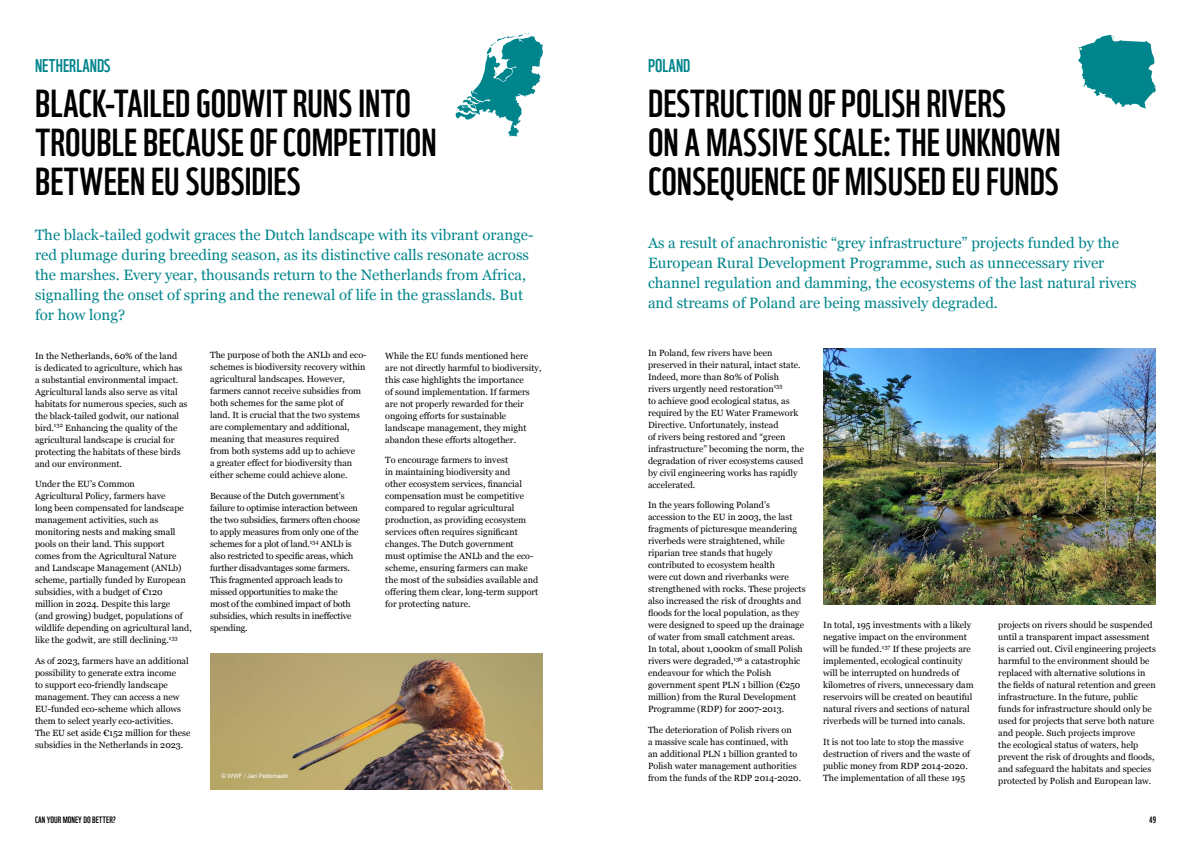
<style>
.page{position:relative;width:1191px;height:842px;background:#fff}
.page>*{position:absolute;margin:0;border:0;box-sizing:border-box;transform-origin:0 0}
.t1{font:38px/39px "WWF";color:#000}
.t2{font:18px "WWF";color:#00858c}
.t3{font:15px/20px "Georgia";color:#00858c}
.t4{font:9px/12px "Georgia";color:#000}
.t5{font:9px/12px "Georgia";letter-spacing:-.02em;color:#000}
.t6{font:9px "WWF";color:#000}
.t7{font:6px "Arial";color:#fff}
</style>
<div class="page">
<img style="left:210px;top:653px;width:333px;height:136px">
<img style="left:823px;top:349px;width:333px;height:255px">
<svg style="left:455px;top:33px;width:88px;height:103px"></svg>
<svg style="left:1078px;top:35px;width:78px;height:74px"></svg>
<h2 class="t2" style="left:35px;top:54px;width:77px">NETHERLANDS</h2>
<h2 class="t2" style="left:648px;top:54px;width:44px">POLAND</h2>
<h1 class="t1" style="left:35px;top:82px;width:403px">BLACK-TAILED GODWIT RUNS INTO<br>TROUBLE BECAUSE OF COMPETITION<br>BETWEEN EU SUBSIDIES</h1>
<p class="t3" style="left:35px;top:224px;width:500px">The black-tailed godwit graces the Dutch landscape with its vibrant orange&shy;red plumage during breeding season, as its distinctive calls resonate across the marshes. Every year, thousands return to the Netherlands from Africa, signalling the onset of spring and the renewal of life in the grasslands. But for how long?</p>
<p class="t4" style="left:35px;top:349px;width:154px">In the Netherlands, 60% of the land<br>is dedicated to agriculture, which has a substantial environmental impact.<br>Agricultural lands also serve as vital habitats for numerous species, such as the black-tailed godwit, our national bird.<sup>132</sup> Enhancing the quality of the agricultural landscape is crucial for protecting the habitats of these birds and our environment.</p>
<p class="t4" style="left:35px;top:477px;width:158px">Under the EU’s Common<br>Agricultural Policy, farmers have<br>long been compensated for landscape management activities, such as monitoring nests and making small pools on their land. This support comes from the Agricultural Nature and Landscape Management (ANLb) scheme, partially funded by European subsidies, with a budget of €120 million in 2024. Despite this large<br>(and growing) budget, populations of wildlife depending on agricultural land, like the godwit, are still declining.<sup>133</sup></p>
<p class="t4" style="left:35px;top:654px;width:157px">As of 2023, farmers have an additional possibility to generate extra income<br>to support eco-friendly landscape management. They can access a new EU-funded eco-scheme which allows them to select yearly eco-activities.<br>The EU set aside €152 million for these subsidies in the Netherlands in 2023.</p>
<p class="t4" style="left:210px;top:349px;width:158px">The purpose of both the ANLb and eco&shy;schemes is biodiversity recovery within agricultural landscapes. However, farmers cannot receive subsidies from both schemes for the same plot of<br>land. It is crucial that the two systems are complementary and additional, meaning that measures required<br>from both systems add up to achieve<br>a greater effect for biodiversity than either scheme could achieve alone.</p>
<p class="t5" style="left:210px;top:489px;width:151px">Because of the Dutch government’s failure to optimise interaction between the two subsidies, farmers often choose to apply measures from only one of the schemes for a plot of land.<sup>134</sup> ANLb is also restricted to specific areas, which further disadvantages some farmers.<br>This fragmented approach leads to missed opportunities to make the<br>most of the combined impact of both subsidies, which results in ineffective spending.</p>
<p class="t7" style="left:221px;top:772px;width:69px">© WWF / Jari Peltomaeki</p>
<p class="t4" style="left:385px;top:349px;width:158px">While the EU funds mentioned here are not directly harmful to biodiversity, this case highlights the importance<br>of sound implementation. If farmers are not properly rewarded for their ongoing efforts for sustainable landscape management, they might abandon these efforts altogether.</p>
<p class="t4" style="left:385px;top:454px;width:154px">To encourage farmers to invest<br>in maintaining biodiversity and<br>other ecosystem services, financial compensation must be competitive compared to regular agricultural production, as providing ecosystem services often requires significant changes. The Dutch government<br>must optimise the ANLb and the eco&shy;scheme, ensuring farmers can make the most of the subsidies available and offering them clear, long-term support for protecting nature.</p>
<h1 class="t1" style="left:648px;top:82px;width:414px">DESTRUCTION OF POLISH RIVERS<br>ON A MASSIVE SCALE: THE UNKNOWN<br>CONSEQUENCE OF MISUSED EU FUNDS</h1>
<p class="t3" style="left:648px;top:232px;width:490px">As a result of anachronistic “grey infrastructure” projects funded by the European Rural Development Programme, such as unnecessary river channel regulation and damming, the ecosystems of the last natural rivers and streams of Poland are being massively degraded.</p>
<p class="t4" style="left:648px;top:346px;width:158px">In Poland, few rivers have been preserved in their natural, intact state.<br>Indeed, more than 80% of Polish<br>rivers urgently need restoration<sup>135<br></sup>to achieve good ecological status, as required by the EU Water Framework Directive. Unfortunately, instead<br>of rivers being restored and “green infrastructure” becoming the norm, the degradation of river ecosystems caused by civil engineering works has rapidly accelerated.</p>
<p class="t4" style="left:648px;top:499px;width:159px">In the years following Poland’s accession to the EU in 2003, the last fragments of picturesque meandering riverbeds were straightened, while riparian tree stands that hugely contributed to ecosystem health<br>were cut down and riverbanks were strengthened with rocks. These projects also increased the risk of droughts and floods for the local population, as they were designed to speed up the drainage of water from small catchment areas.<br>In total, about 1,000km of small Polish rivers were degraded,<sup>136</sup> a catastrophic endeavour for which the Polish government spent PLN 1 billion (€250 million) from the Rural Development Programme (RDP) for 2007-2013.</p>
<p class="t4" style="left:648px;top:723px;width:155px">The deterioration of Polish rivers on<br>a massive scale has continued, with<br>an additional PLN 1 billion granted to Polish water management authorities from the funds of the RDP 2014-2020.</p>
<p class="t7" style="left:834px;top:587px;width:23px">© WWF</p>
<p class="t4" style="left:823px;top:619px;width:152px">In total, 195 investments with a likely negative impact on the environment will be funded.<sup>137</sup> If these projects are implemented, ecological continuity will be interrupted on hundreds of kilometres of rivers, unnecessary dam reservoirs will be created on beautiful natural rivers and sections of natural riverbeds will be turned into canals.</p>
<p class="t4" style="left:823px;top:735px;width:148px">It is not too late to stop the massive destruction of rivers and the waste of public money from RDP 2014-2020.<br>The implementation of all these 195</p>
<p class="t4" style="left:998px;top:619px;width:159px">projects on rivers should be suspended until a transparent impact assessment is carried out. Civil engineering projects harmful to the environment should be replaced with alternative solutions in the fields of natural retention and green infrastructure. In the future, public funds for infrastructure should only be used for projects that serve both nature and people. Such projects improve<br>the ecological status of waters, help prevent the risk of droughts and floods, and safeguard the habitats and species protected by Polish and European law.</p>
<p class="t6" style="left:35px;top:814px;width:82px">CAN YOUR MONEY DO BETTER?</p>
<p class="t6" style="left:1149px;top:814px;width:8px">49</p>
</div>
